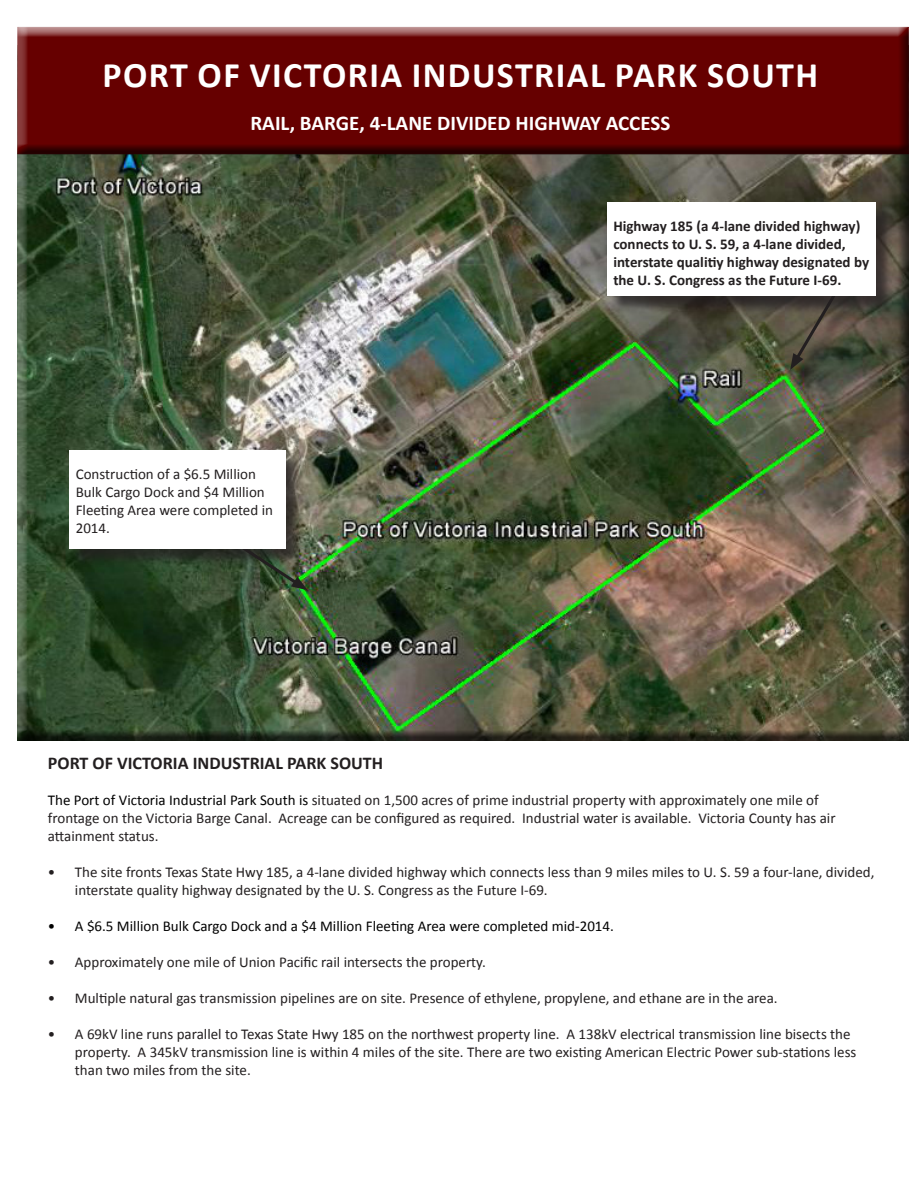
<style>
.page{position:relative;width:918px;height:1188px;background:#fff}
.page>*{position:absolute;margin:0;border:0;box-sizing:border-box;transform-origin:0 0}
.t1{font:700 36px "Calibri";letter-spacing:.04em;color:#fff}
.t2{font:700 21px "Calibri";color:#fff}
.t3{font:700 18px "Calibri";color:#231f20}
.t4{font:15px/18px "Calibri";color:#231f20}
.t5{font:700 15px/18px "Calibri";color:#231f20}
.t6{font:15px "Calibri";color:#000}
.s1{color:#000}
</style>
<div class="page">
<div style="left:17px;top:45px;width:893px;height:696px;background:#231f20;opacity:.75"></div>
<div style="left:16px;top:27px;width:893px;height:129px;background:#231f20;opacity:.75"></div>
<div style="left:793px;top:289px;width:65px;height:98px;background:#231f20;opacity:.75"></div>
<svg style="left:790px;top:315px;width:53px;height:55px;background:#504c3e"></svg>
<div style="left:609px;top:204px;width:285px;height:111px;background:#231f20;opacity:.75"></div>
<div style="left:607px;top:202px;width:268px;height:94px;background:#fff"></div>
<svg style="left:230px;top:538px;width:78px;height:52px;background:#3c5336"></svg>
<div style="left:71px;top:452px;width:233px;height:115px;background:#231f20;opacity:.75"></div>
<div style="left:69px;top:450px;width:216px;height:98px;background:#fff"></div>
<p class="t1" style="left:103px;top:52px;width:717px">PORT OF VICTORIA INDUSTRIAL PARK SOUTH</p>
<p class="t2" style="left:250px;top:110px;width:421px">RAIL, BARGE, 4-LANE DIVIDED HIGHWAY ACCESS</p>
<p class="t4" style="left:76px;top:465px;width:199px">Construction of a $6.5 Million<br>Bulk Cargo Dock and $4 Million<br>Fleeting Area were completed in<br>2014.</p>
<p class="t5" style="left:613px;top:217px;width:257px">Highway 185 (a 4-lane divided highway) connects to U. S. 59, a 4-lane divided, interstate qualitiy highway designated by the U. S. Congress as the Future I-69.</p>
<p class="t3" style="left:48px;top:751px;width:337px">PORT OF VICTORIA INDUSTRIAL PARK SOUTH</p>
<p class="t4" style="left:48px;top:791px;width:772px"><span class="s1">The Port of Victoria Industrial Park South is</span> situated on 1,500 acres of prime industrial property with approximately one mile of</p>
<p class="t4" style="left:48px;top:809px;width:789px">frontage on the Victoria Barge Canal. Acreage can be configured as required. Industrial water is available. Victoria County has air</p>
<p class="t4" style="left:48px;top:827px;width:112px">attainment status.</p>
<p class="t4" style="left:75px;top:863px;width:801px;text-indent:-27px">• The site fronts Texas State Hwy 185, a 4-lane divided highway which connects less than 9 miles miles to U. S. 59 a four-lane, divided, interstate quality highway designated by the U. S. Congress as the Future I-69.</p>
<p class="t6" style="left:48px;top:916px;width:568px">• A $6.5 Million Bulk Cargo Dock and a $4 Million Fleeting Area were completed mid-2014.</p>
<p class="t4" style="left:48px;top:953px;width:439px">• Approximately one mile of Union Pacific rail intersects the property.</p>
<p class="t4" style="left:48px;top:989px;width:731px">• Multiple natural gas transmission pipelines are on site. Presence of ethylene, propylene, and ethane are in the area.</p>
<p class="t4" style="left:75px;top:1025px;width:783px;text-indent:-27px">• A 69kV line runs parallel to Texas State Hwy 185 on the northwest property line. A 138kV electrical transmission line bisects the property. A 345kV transmission line is within 4 miles of the site. There are two existing American Electric Power sub-stations less than two miles from the site.</p>
</div>
